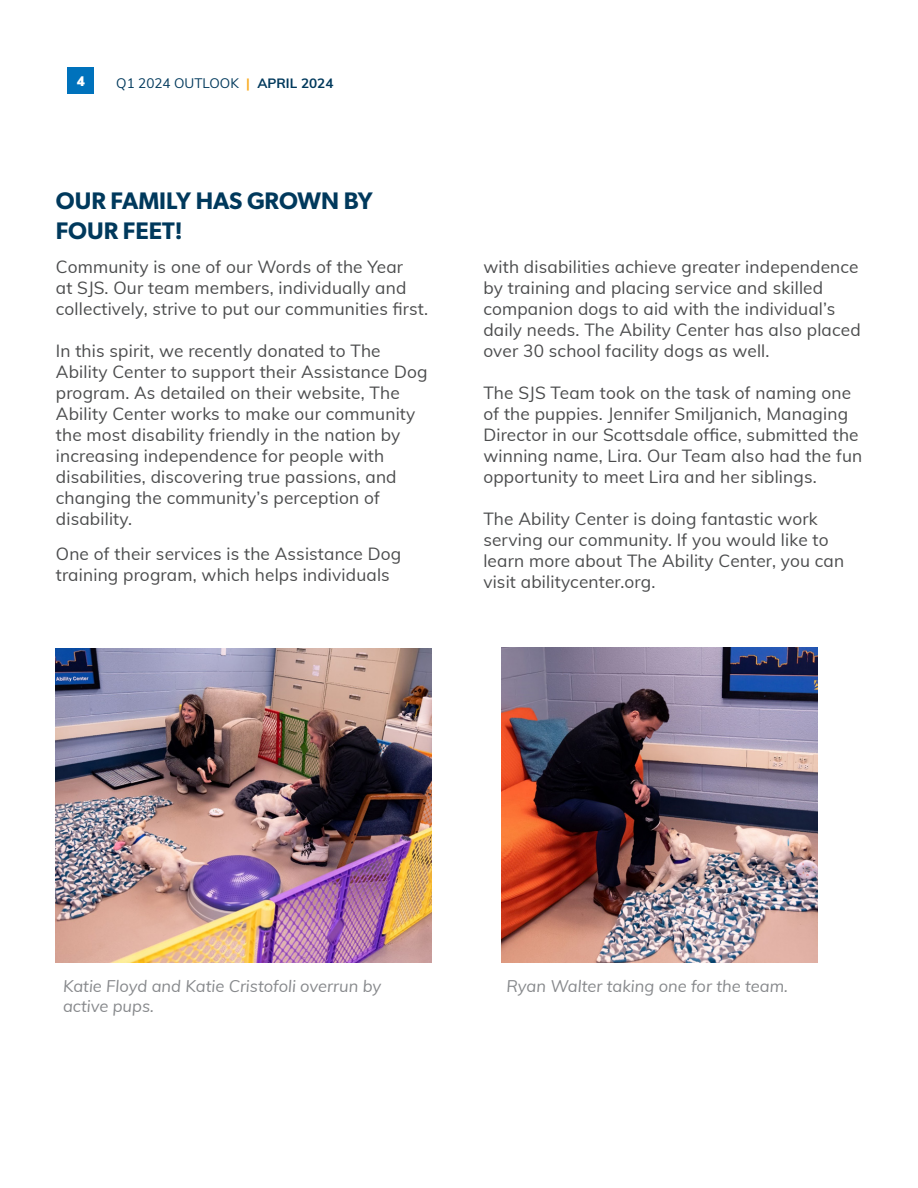
<style>
.page{position:relative;width:918px;height:1188px;background:#fff}
.page>*{position:absolute;margin:0;border:0;box-sizing:border-box;transform-origin:0 0}
.t1{font:600 24px/30px "Gibson";color:#00395c}
.t2{font:17.25px/21px "Muli";letter-spacing:.01em;color:#4b4c4d}
.t3{font:italic 16.5px/19.8px "Muli";color:#87898c}
.t4{font:13.5px "Muli";color:#00395c}
.t5{font:900 13.5px "Muli";color:#fff}
.s1{font-weight:700;color:#f9a91b}
.s2{font-weight:700}
</style>
<div class="page">
<div style="left:68px;top:68px;width:26px;height:26px;background:#0072bc"></div>
<img style="left:56px;top:648px;width:376px;height:315px">
<img style="left:501px;top:647px;width:316px;height:316px">
<p class="t5" style="left:77px;top:71px;width:10px">4</p>
<p class="t4" style="left:116px;top:73px;width:219px">Q1 2024 OUTLOOK <span class="s1">|</span> <span class="s2">APRIL 2024</span></p>
<p class="t1" style="left:56px;top:185px;width:318px">OUR FAMILY HAS GROWN BY<br>FOUR FEET!</p>
<p class="t2" style="left:56px;top:256px;width:374px">Community is one of our Words of the Year<br>at SJS. Our team members, individually and collectively, strive to put our communities first.</p>
<p class="t2" style="left:56px;top:340px;width:373px">In this spirit, we recently donated to The Ability Center to support their Assistance Dog program. As detailed on their website, The Ability Center works to make our community the most disability friendly in the nation by increasing independence for people with disabilities, discovering true passions, and changing the community’s perception of disability.</p>
<p class="t2" style="left:56px;top:542px;width:347px">One of their services is the Assistance Dog training program, which helps individuals</p>
<p class="t2" style="left:483px;top:255px;width:379px">with disabilities achieve greater independence by training and placing service and skilled companion dogs to aid with the individual’s daily needs. The Ability Center has also placed over 30 school facility dogs as well.</p>
<p class="t2" style="left:483px;top:381px;width:380px">The SJS Team took on the task of naming one of the puppies. Jennifer Smiljanich, Managing Director in our Scottsdale office, submitted the winning name, Lira. Our Team also had the fun opportunity to meet Lira and her siblings.</p>
<p class="t2" style="left:483px;top:507px;width:362px">The Ability Center is doing fantastic work serving our community. If you would like to learn more about The Ability Center, you can visit abilitycenter.org.</p>
<p class="t3" style="left:63px;top:975px;width:320px">Katie Floyd and Katie Cristofoli overrun by active pups.</p>
<p class="t3" style="left:507px;top:975px;width:283px">Ryan Walter taking one for the team.</p>
</div>
